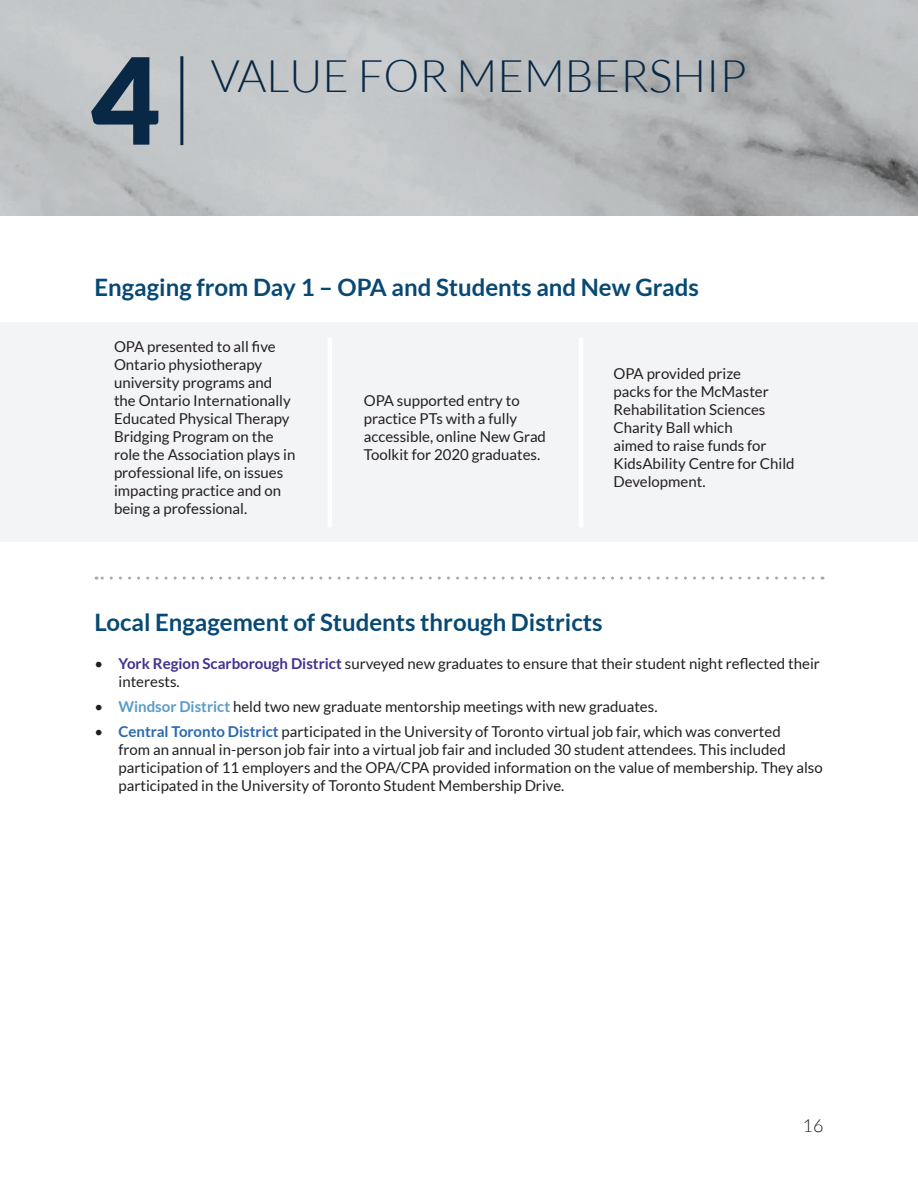
<style>
.page{position:relative;width:918px;height:1188px;background:#fff}
.page>*{position:absolute;margin:0;border:0;box-sizing:border-box;transform-origin:0 0}
.t1{font:900 120px "Lato";color:#082845}
.t2{font:300 45px "Lato";color:#082845}
.t3{font:700 24px "Lato";color:#074974}
.t4{font:300 18px "Lato";color:#231f20}
.OPA_Basic_Paragraph{font:15px/18px "Lato";color:#231f20}
.s1{font-weight:700;color:#442e90}
.s2{font-weight:700;color:#599bca}
.s3{font-weight:700;color:#2968b3}
</style>
<div class="page">
<img style="left:0;top:0;width:918px;height:215px">
<hr style="left:180px;top:56px;width:3px;height:89px;background:#082845">
<div style="left:0;top:322px;width:918px;height:219px;background:#f3f4f5"></div>
<hr style="left:328px;top:339px;width:4px;height:187px;background:#fff">
<hr style="left:579px;top:339px;width:4px;height:187px;background:#fff">
<svg style="left:96px;top:577px;width:717px;height:3px"></svg>
<p class="t1" style="left:91px;top:30px;width:71px">4</p>
<p class="t2" style="left:211px;top:52px;width:537px">VALUE FOR MEMBERSHIP</p>
<h2 class="t3" style="left:94px;top:274px;width:606px">Engaging from Day 1 – OPA and Students and New Grads</h2>
<p class="OPA_Basic_Paragraph" style="left:114px;top:337px;width:183px">OPA presented to all five<br>Ontario physiotherapy university programs and the Ontario Internationally<br>Educated Physical Therapy<br>Bridging Program on the role the Association plays in professional life, on issues impacting practice and on being a professional.</p>
<p class="OPA_Basic_Paragraph" style="left:364px;top:391px;width:184px">OPA supported entry to practice PTs with a fully accessible, online New Grad<br>Toolkit for 2020 graduates.</p>
<p class="OPA_Basic_Paragraph" style="left:614px;top:364px;width:183px">OPA provided prize<br>packs for the McMaster<br>Rehabilitation Sciences<br>Charity Ball which<br>aimed to raise funds for<br>KidsAbility Centre for Child<br>Development.</p>
<h2 class="t3" style="left:94px;top:608px;width:510px">Local Engagement of Students through Districts</h2>
<p class="OPA_Basic_Paragraph" style="left:118px;top:654px;width:703px;text-indent:-24px">• <span class="s1">York Region Scarborough District</span> surveyed new graduates to ensure that their student night reflected their interests.</p>
<p class="OPA_Basic_Paragraph" style="left:94px;top:697px;width:565px">• <span class="s2">Windsor District</span> held two new graduate mentorship meetings with new graduates.</p>
<p class="OPA_Basic_Paragraph" style="left:118px;top:722px;width:706px;text-indent:-24px">• <span class="s3">Central Toronto District</span> participated in the University of Toronto virtual job fair, which was converted<br>from an annual in-person job fair into a virtual job fair and included 30 student attendees. This included participation of 11 employers and the OPA/CPA provided information on the value of membership. They also participated in the University of Toronto Student Membership Drive.</p>
<p class="t4" style="left:803px;top:1116px;width:22px">16</p>
</div>
